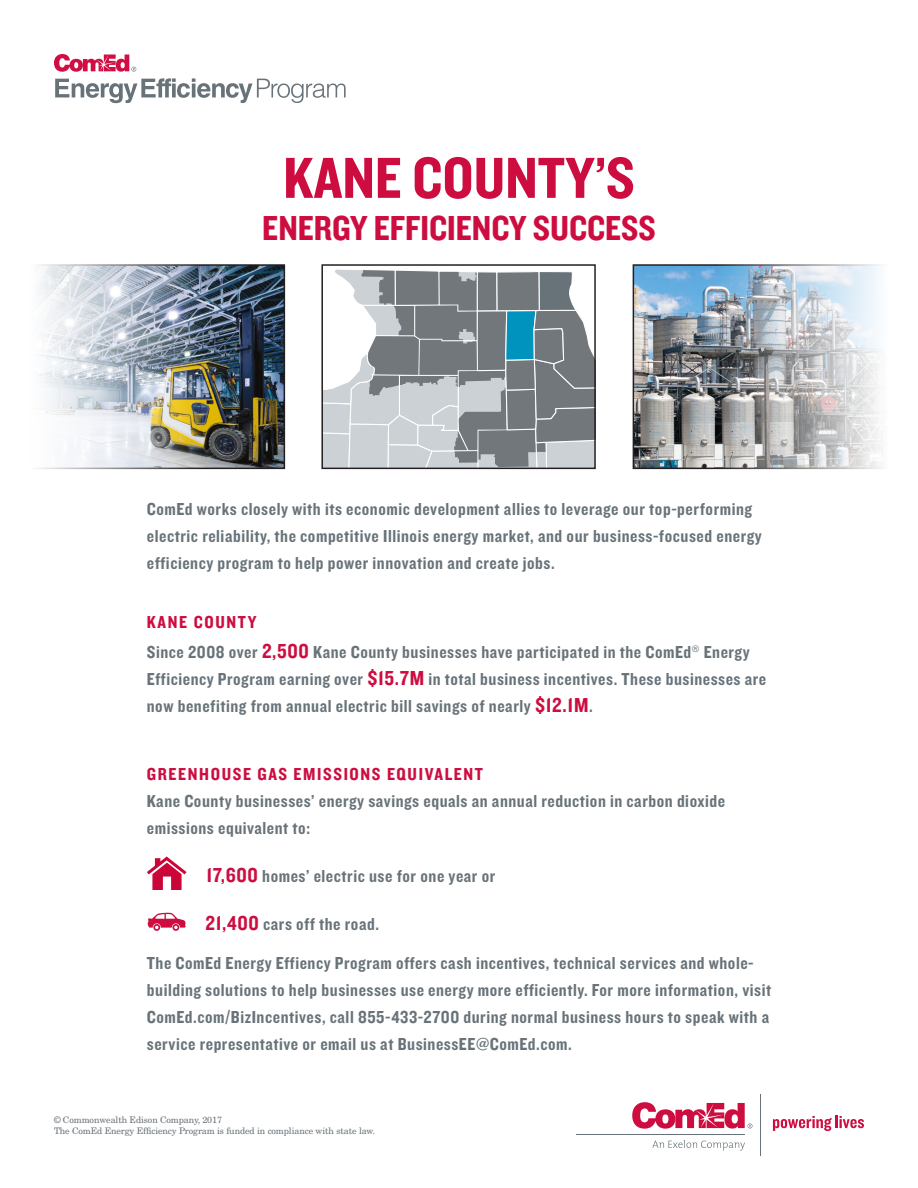
<style>
.page{position:relative;width:918px;height:1188px;background:#fff}
.page>*{position:absolute;margin:0;border:0;box-sizing:border-box;transform-origin:0 0}
.t1{font:60px "Knockout 50 Welterweight";color:#cd0d40}
.t2{font:36px "Knockout 50 Welterweight";color:#cd0d40}
.t3{font:18px/27px "Knockout 50 Welterweight";letter-spacing:.03em;color:#687379}
.t4{font:18px "Knockout 50 Welterweight";letter-spacing:.09em;color:#cd0d40}
.t5{font:9px "New Century Schlbk LT Std";letter-spacing:-.01em;color:#687379}
.s1{font-size:21px;color:#cd0d40}
</style>
<div class="page">
<svg style="left:652px;top:1140px;width:93px;height:11px"></svg>
<hr style="left:576px;top:1134px;width:169px;height:1px;background:#687379">
<hr style="left:760px;top:1095px;width:1px;height:61px;background:#687379">
<svg style="left:632px;top:1102px;width:120px;height:27px"></svg>
<svg style="left:773px;top:1116px;width:91px;height:15px"></svg>
<svg style="left:55px;top:78px;width:291px;height:25px"></svg>
<svg style="left:54px;top:54px;width:82px;height:18px"></svg>
<svg style="left:147px;top:913px;width:39px;height:16px"></svg>
<svg style="left:147px;top:857px;width:40px;height:33px"></svg>
<svg style="left:324px;top:269px;width:269px;height:197px;background:#9fa7ab"></svg>
<div style="left:321px;top:264px;width:275px;height:205px;border:2px solid #231f20"></div>
<img style="left:37px;top:264px;width:248px;height:206px">
<img style="left:633px;top:264px;width:249px;height:206px">
<p class="t1" style="left:283px;top:138px;width:353px">KANE COUNTY’S</p>
<p class="t2" style="left:262px;top:205px;width:395px">ENERGY EFFICIENCY SUCCESS</p>
<p class="t3" style="left:147px;top:495px;width:617px">ComEd works closely with its economic development allies to leverage our top-performing electric reliability, the competitive Illinois energy market, and our business-focused energy efficiency program to help power innovation and create jobs.</p>
<p class="t4" style="left:147px;top:610px;width:111px">KANE COUNTY</p>
<p class="t3" style="left:147px;top:638px;width:621px">Since 2008 over <span class="s1">2,500</span> Kane County businesses have participated in the ComEd® Energy<br>Efficiency Program earning over <span class="s1">$15.7M</span> in total business incentives. These businesses are now benefiting from annual electric bill savings of nearly <span class="s1">$12.1M</span>.</p>
<p class="t4" style="left:147px;top:762px;width:338px">GREENHOUSE GAS EMISSIONS EQUIVALENT</p>
<p class="t3" style="left:147px;top:787px;width:580px">Kane County businesses’ energy savings equals an annual reduction in carbon dioxide emissions equivalent to:</p>
<p class="t3" style="left:206px;top:861px;width:291px"><span class="s1">17,600</span> homes’ electric use for one year or</p>
<p class="t3" style="left:205px;top:910px;width:175px"><span class="s1">21,400</span> cars off the road.</p>
<p class="t3" style="left:147px;top:949px;width:626px">The ComEd Energy Effiency Program offers cash incentives, technical services and whole&shy;building solutions to help businesses use energy more efficiently. For more information, visit ComEd.com/BizIncentives, call 855-433-2700 during normal business hours to speak with a service representative or email us at BusinessEE@ComEd.com.</p>
<p class="t5" style="left:54px;top:1115px;width:170px">© Commonwealth Edison Company, 2017</p>
<p class="t5" style="left:54px;top:1125px;width:322px">The ComEd Energy Efficiency Program is funded in compliance with state law.</p>
</div>
